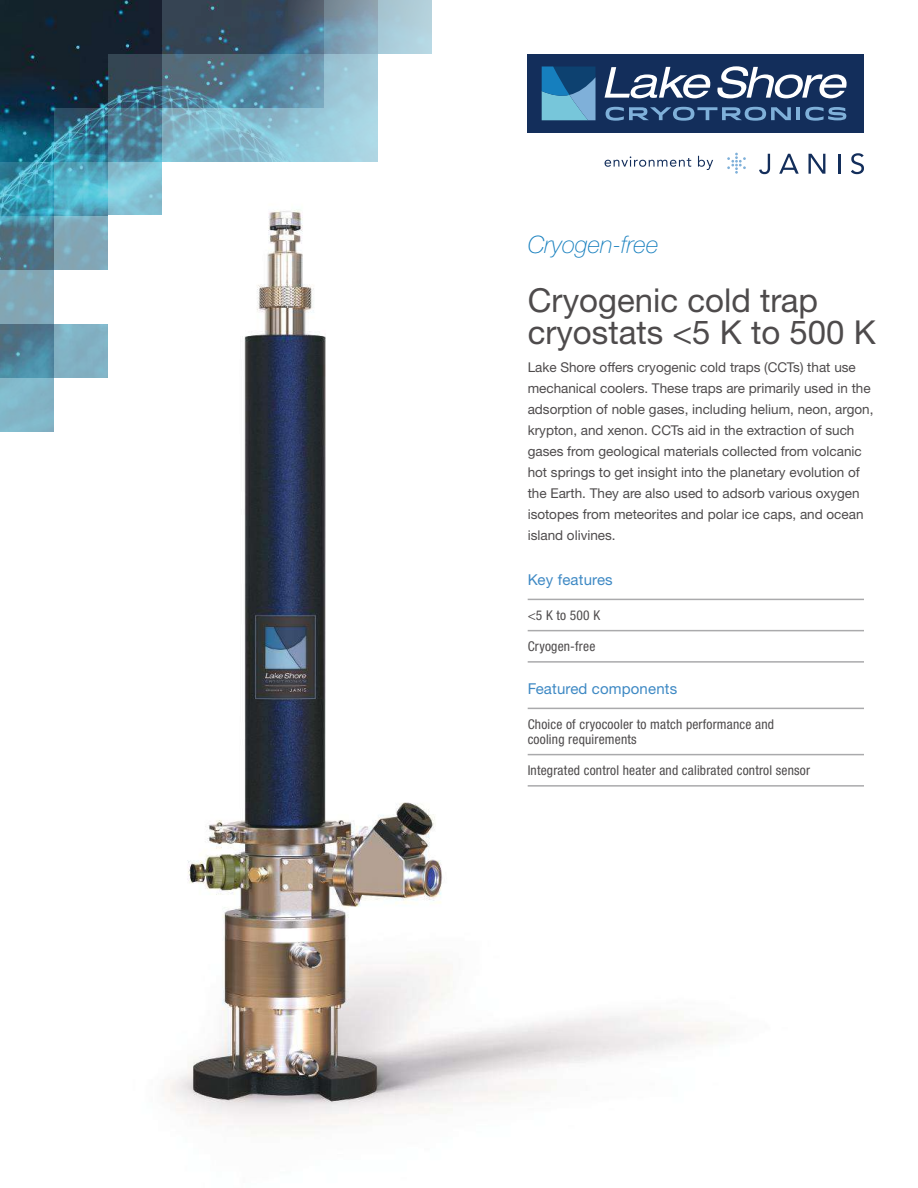
<style>
.page{position:relative;width:918px;height:1188px;background:#fff}
.page>*{position:absolute;margin:0;border:0;box-sizing:border-box;transform-origin:0 0}
.t1{font:33px "Helvetica Neue LT Std";color:#4e4b4c}
.t2{font:33px "Helvetica Neue LTW1 G";color:#4e4b4c}
.t3{font:italic 100 24px "Helvetica Neue LTW1 G";color:#167fbe}
.t4{font:15px "Helvetica Neue LTW1 G";letter-spacing:.01em;color:#3e89c4}
.t5{font:13.5px/21px "Helvetica Neue LTW1 G";color:#4e4b4c}
.t6{font:condensed 13.5px/15px "Helvetica Neue LTW1 G";letter-spacing:.015em;color:#4e4b4c}
</style>
<div class="page">
<img style="left:0;top:0;width:162px;height:162px">
<svg style="left:270px;top:54px;width:54px;height:54px;background:#6392ac"></svg>
<svg style="left:270px;top:0;width:54px;height:54px;background:#415d74"></svg>
<svg style="left:108px;top:54px;width:54px;height:54px;background:#365162"></svg>
<svg style="left:54px;top:108px;width:54px;height:54px;background:#347b96"></svg>
<svg style="left:0;top:162px;width:54px;height:32px;background:#3b9db6"></svg>
<svg style="left:162px;top:0;width:54px;height:54px;background:#344454"></svg>
<div style="left:216px;top:0;width:54px;height:54px;background:#344454"></div>
<svg style="left:216px;top:54px;width:54px;height:54px;background:#51839b"></svg>
<svg style="left:162px;top:54px;width:54px;height:54px;background:#557688"></svg>
<svg style="left:108px;top:162px;width:54px;height:32px;background:#85c7d8"></svg>
<div style="left:378px;top:0;width:54px;height:54px;background:#aecedb"></div>
<svg style="left:162px;top:108px;width:54px;height:54px;background:#84bcce"></svg>
<svg style="left:108px;top:108px;width:54px;height:54px;background:#4f829a"></svg>
<svg style="left:54px;top:162px;width:54px;height:32px;background:#56b2c8"></svg>
<svg style="left:216px;top:108px;width:54px;height:54px;background:#86bccf"></svg>
<svg style="left:270px;top:108px;width:54px;height:54px;background:#93c7d9"></svg>
<div style="left:324px;top:108px;width:54px;height:54px;background:#a6d5e3"></div>
<div style="left:324px;top:54px;width:54px;height:54px;background:#a0c9d8"></div>
<svg style="left:324px;top:0;width:54px;height:54px;background:#819fb2"></svg>
<div style="left:528px;top:54px;width:336px;height:79px;background:#132e5b"></div>
<svg style="left:542px;top:66px;width:54px;height:54px;background:#478cb4"></svg>
<svg style="left:605px;top:66px;width:242px;height:32px"></svg>
<svg style="left:606px;top:107px;width:185px;height:14px"></svg>
<svg style="left:797px;top:107px;width:49px;height:14px"></svg>
<svg style="left:759px;top:154px;width:11px;height:20px"></svg>
<svg style="left:779px;top:154px;width:20px;height:20px"></svg>
<svg style="left:809px;top:154px;width:16px;height:20px"></svg>
<hr style="left:838px;top:154px;width:2px;height:20px;background:#132e5b">
<svg style="left:851px;top:153px;width:13px;height:21px"></svg>
<svg style="left:605px;top:156px;width:86px;height:11px"></svg>
<svg style="left:698px;top:156px;width:15px;height:14px"></svg>
<svg style="left:727px;top:153px;width:19px;height:21px"></svg>
<img style="left:0;top:194px;width:864px;height:940px">
<div style="left:108px;top:216px;width:114px;height:270px;background:#fff"></div>
<hr style="left:528px;top:599px;width:336px;height:1px;background:#aaaaac">
<hr style="left:528px;top:630px;width:336px;height:1px;background:#aaaaac">
<hr style="left:528px;top:661px;width:336px;height:2px;background:#aaaaac">
<hr style="left:528px;top:708px;width:336px;height:1px;background:#aaaaac">
<hr style="left:528px;top:754px;width:336px;height:1px;background:#aaaaac">
<hr style="left:528px;top:785px;width:336px;height:2px;background:#aaaaac">
<h2 class="t3" style="left:528px;top:230px;width:132px">Cryogen-free</h2>
<h1 class="t2" style="left:528px;top:280px;width:292px">Cryogenic cold trap</h1>
<h1 class="t1" style="left:528px;top:313px;width:350px">cryostats &lt;5 K to 500 K</h1>
<p class="t5" style="left:528px;top:357px;width:347px">Lake Shore offers cryogenic cold traps (CCTs) that use mechanical coolers. These traps are primarily used in the adsorption of noble gases, including helium, neon, argon, krypton, and xenon. CCTs aid in the extraction of such gases from geological materials collected from volcanic hot springs to get insight into the planetary evolution of the Earth. They are also used to adsorb various oxygen isotopes from meteorites and polar ice caps, and ocean island olivines.</p>
<p class="t4" style="left:528px;top:571px;width:87px">Key features</p>
<p class="t6" style="left:528px;top:608px;width:74px">&lt;5 K to 500 K</p>
<p class="t6" style="left:528px;top:639px;width:69px">Cryogen-free</p>
<p class="t4" style="left:528px;top:680px;width:151px">Featured components</p>
<p class="t6" style="left:528px;top:717px;width:248px">Choice of cryocooler to match performance and cooling requirements</p>
<p class="t6" style="left:528px;top:763px;width:284px">Integrated control heater and calibrated control sensor</p>
</div>
